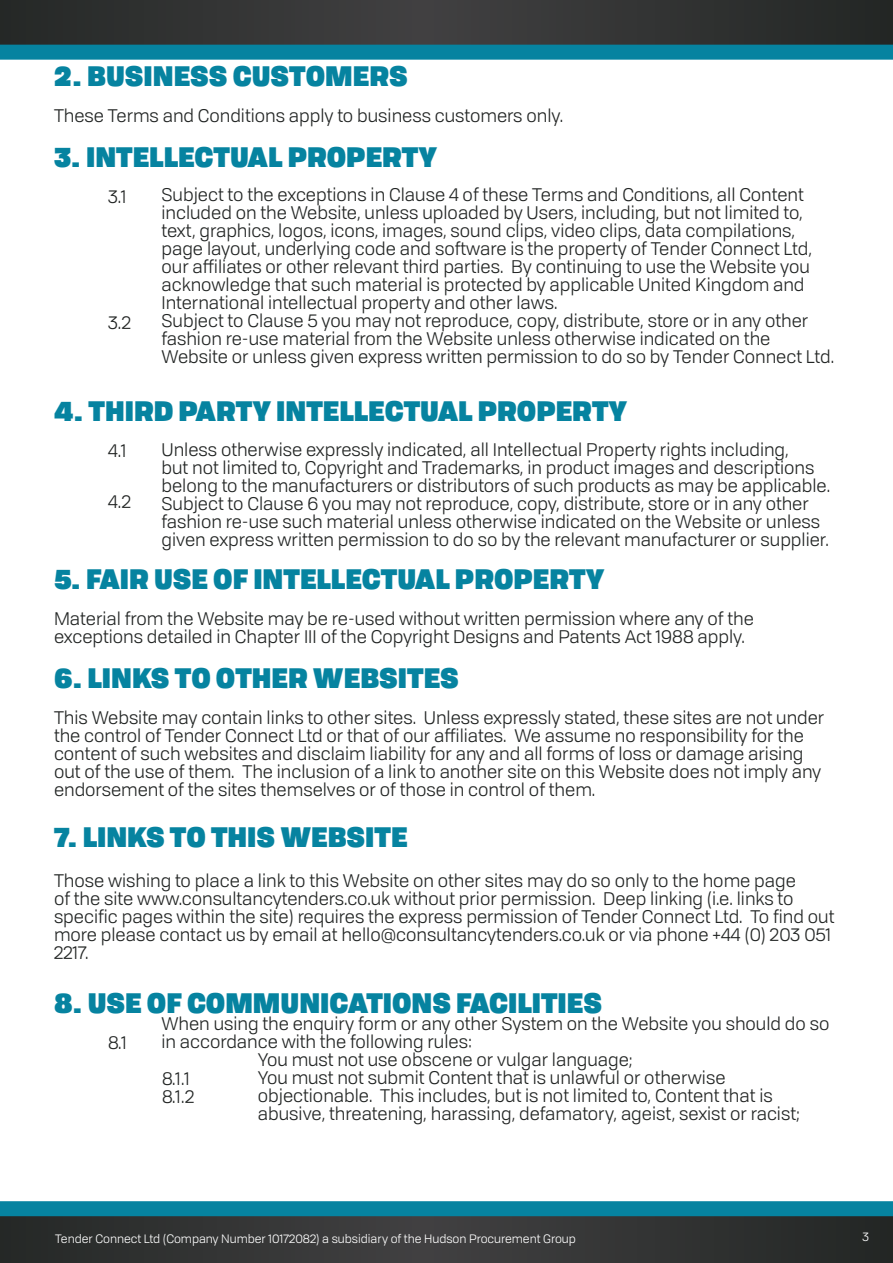
<style>
.page{position:relative;width:893px;height:1263px;background:#fff}
.page>*{position:absolute;margin:0;border:0;box-sizing:border-box;transform-origin:0 0}
.t1{font:900 27px "Tofino";color:#0683a0}
.t2{font:18px/18px "Tofino";color:#222524}
.t3{font:12px "Tofino";color:#fff}
</style>
<div class="page">
<svg style="left:0;top:0;width:893px;height:45px;background:#323434"></svg>
<svg style="left:0;top:1216px;width:893px;height:47px;background:#323433"></svg>
<div style="left:0;top:45px;width:893px;height:15px;background:#0683a0"></div>
<div style="left:0;top:1201px;width:893px;height:15px;background:#0683a0"></div>
<h1 class="t1" style="left:54px;top:52px;width:71px">2. BUSINESS</h1>
<h1 class="t1" style="left:233px;top:52px;width:40px">CUSTOMERS</h1>
<p class="t2" style="left:54px;top:106px;width:511px">These Terms and Conditions apply to business customers only.</p>
<h1 class="t1" style="left:54px;top:133px;width:60px">3. INTE</h1>
<h1 class="t1" style="left:149px;top:133px;width:48px">LLECTUA</h1>
<h1 class="t1" style="left:268px;top:133px;width:40px">L PRO</h1>
<h1 class="t1" style="left:346px;top:133px;width:38px">PERT</h1>
<h1 class="t1" style="left:418px;top:133px;width:20px">Y</h1>
<p class="t2" style="left:108px;top:187px;width:20px">3.1</p>
<p class="t2" style="left:161px;top:184px;width:674px">Subject to the exceptions in Clause 4 of these Terms and Conditions, all Content included on the Website, unless uploaded by Users, including, but not limited to, text, graphics, logos, icons, images, sound clips, video clips, data compilations, page layout, underlying code and software is the property of Tender Connect Ltd, our affiliates or other relevant third parties. By continuing to use the Website you acknowledge that such material is protected by applicable United Kingdom and International intellectual property and other laws.<br>Subject to Clause 5 you may not reproduce, copy, distribute, store or in any other fashion re-use material from the Website unless otherwise indicated on the Website or unless given express written permission to do so by Tender Connect Ltd.</p>
<p class="t2" style="left:108px;top:313px;width:25px">3.2</p>
<h1 class="t1" style="left:54px;top:387px;width:88px">4. THIRD</h1>
<h1 class="t1" style="left:179px;top:387px;width:20px">PART</h1>
<h1 class="t1" style="left:252px;top:387px;width:52px">Y INTE</h1>
<h1 class="t1" style="left:339px;top:387px;width:48px">LLECTUA</h1>
<h1 class="t1" style="left:458px;top:387px;width:40px">L PRO</h1>
<h1 class="t1" style="left:536px;top:387px;width:38px">PERT</h1>
<h1 class="t1" style="left:609px;top:387px;width:20px">Y</h1>
<p class="t2" style="left:108px;top:440px;width:20px">4.1</p>
<p class="t2" style="left:108px;top:491px;width:25px">4.2</p>
<p class="t2" style="left:161px;top:439px;width:670px">Unless otherwise expressly indicated, all Intellectual Property rights including,<br>but not limited to, Copyright and Trademarks, in product images and descriptions belong to the manufacturers or distributors of such products as may be applicable.<br>Subject to Clause 6 you may not reproduce, copy, distribute, store or in any other fashion re-use such material unless otherwise indicated on the Website or unless given express written permission to do so by the relevant manufacturer or supplier.</p>
<h1 class="t1" style="left:54px;top:555px;width:49px">5. FAIR</h1>
<h1 class="t1" style="left:154px;top:555px;width:127px">USE OF INTE</h1>
<h1 class="t1" style="left:317px;top:555px;width:48px">LLECTUA</h1>
<h1 class="t1" style="left:435px;top:555px;width:40px">L PRO</h1>
<h1 class="t1" style="left:514px;top:555px;width:38px">PERT</h1>
<h1 class="t1" style="left:586px;top:555px;width:20px">Y</h1>
<p class="t2" style="left:54px;top:608px;width:701px">Material from the Website may be re-used without written permission where any of the exceptions detailed in Chapter III of the Copyright Designs and Patents Act 1988 apply.</p>
<h1 class="t1" style="left:54px;top:654px;width:51px">6. LINKS</h1>
<h1 class="t1" style="left:175px;top:654px;width:187px">TO OTHER WEBSITES</h1>
<p class="t2" style="left:54px;top:707px;width:772px">This Website may contain links to other sites. Unless expressly stated, these sites are not under the control of Tender Connect Ltd or that of our affiliates. We assume no responsibility for the content of such websites and disclaim liability for any and all forms of loss or damage arising out of the use of them. The inclusion of a link to another site on this Website does not imply any endorsement of the sites themselves or of those in control of them.</p>
<h1 class="t1" style="left:54px;top:813px;width:46px">7. LINKS</h1>
<h1 class="t1" style="left:170px;top:813px;width:159px">TO THIS WEBSITE</h1>
<p class="t2" style="left:54px;top:870px;width:782px">Those wishing to place a link to this Website on other sites may do so only to the home page<br>of the site www.consultancytenders.co.uk without prior permission. Deep linking (i.e. links to specific pages within the site) requires the express permission of Tender Connect Ltd. To find out more please contact us by email at hello@consultancytenders.co.uk or via phone +44 (0) 203 051<br>2217.</p>
<h1 class="t1" style="left:54px;top:979px;width:172px">8. USE OF COMMUNICATIONS</h1>
<h1 class="t1" style="left:456px;top:979px;width:16px">FACI</h1>
<h1 class="t1" style="left:517px;top:979px;width:30px">LITIES</h1>
<p class="t2" style="left:108px;top:1032px;width:21px">8.1</p>
<p class="t2" style="left:162px;top:1068px;width:34px">8.1.1<br>8.1.2</p>
<p class="t2" style="left:161px;top:1013px;width:669px">When using the enquiry form or any other System on the Website you should do so</p>
<p class="t2" style="left:161px;top:1031px;width:312px">in accordance with the following rules:</p>
<p class="t2" style="left:258px;top:1049px;width:377px">You must not use obscene or vulgar language;</p>
<p class="t2" style="left:258px;top:1067px;width:469px">You must not submit Content that is unlawful or otherwise</p>
<p class="t2" style="left:258px;top:1085px;width:516px">objectionable. This includes, but is not limited to, Content that is</p>
<p class="t2" style="left:258px;top:1103px;width:544px">abusive, threatening, harassing, defamatory, ageist, sexist or racist;</p>
<p class="t3" style="left:55px;top:1230px;width:522px">Tender Connect Ltd (Company Number 10172082) a subsidiary of the Hudson Procurement Group</p>
<p class="t3" style="left:863px;top:1228px;width:8px">3</p>
</div>
